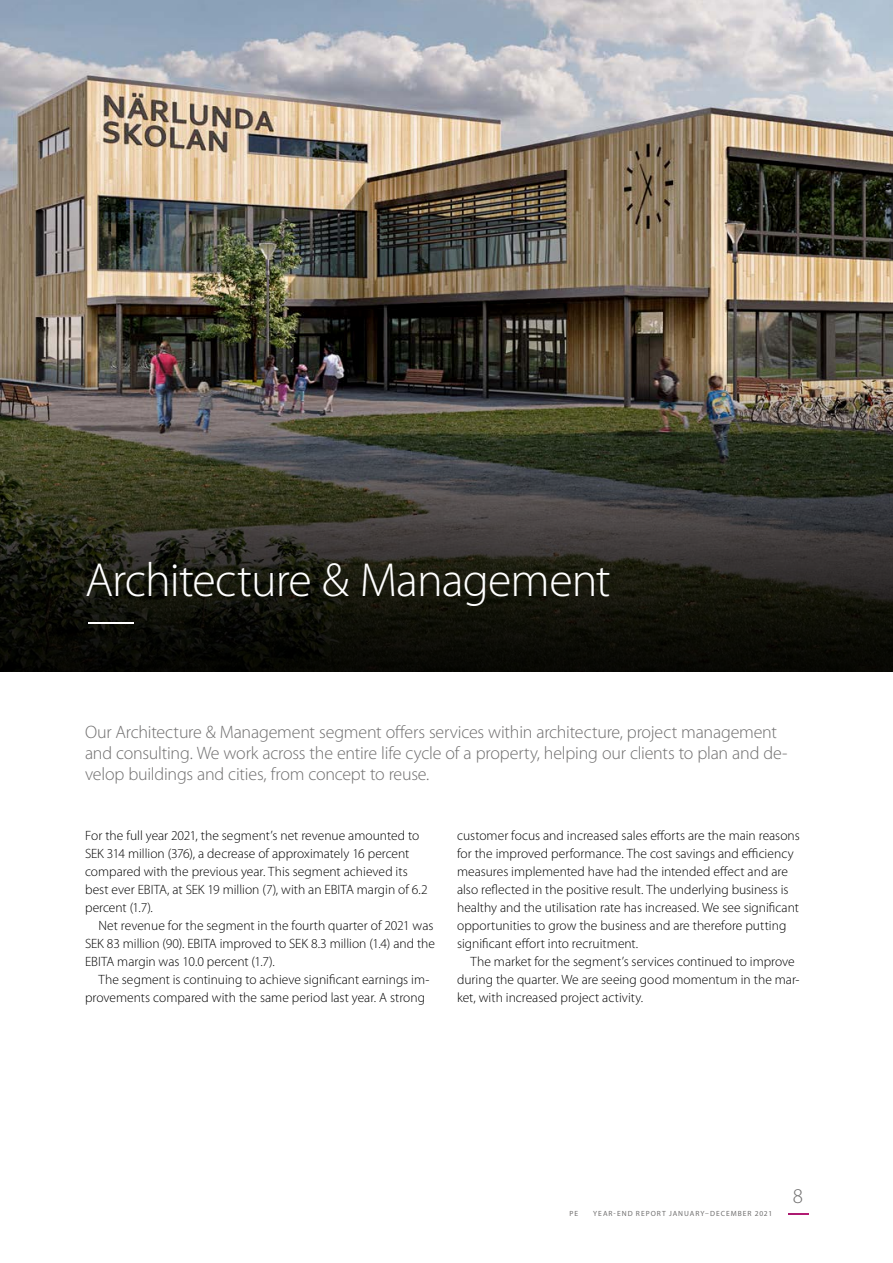
<style>
.page{position:relative;width:893px;height:1263px;background:#fff}
.page>*{position:absolute;margin:0;border:0;box-sizing:border-box;transform-origin:0 0}
.t1{font:300 48px/39px "Myriad Pro";letter-spacing:-.02em;color:#fff}
.t2{font:300 21px "Myriad Pro";color:#706f6f}
.t3{font:300 21px "Myriad Pro";color:#fff;scale:2.17 1}
.t4{font:300 18px/21px "Myriad Pro";letter-spacing:-.015em;color:#706f6f}
.t5{font:300 13.5px/18px "Myriad Pro";color:#000}
.t6{font:7.5px "Myriad Pro";letter-spacing:.135em;color:#706f6f}
</style>
<div class="page">
<img style="left:0;top:0;width:893px;height:128px">
<img style="left:0;top:128px;width:893px;height:544px">
<h1 class="t1" style="left:85px;top:561px;width:527px">Architecture &amp; Management –</h1>
<p class="t4" style="left:85px;top:721px;width:704px">Our Architecture &amp; Management segment offers services within architecture, project management and consulting. We work across the entire life cycle of a property, helping our clients to plan and de&shy;velop buildings and cities, from concept to reuse.</p>
<p class="t5" style="left:85px;top:827px;width:344px">For the full year 2021, the segment’s net revenue amounted to SEK 314 million (376), a decrease of approximately 16 percent compared with the previous year. This segment achieved its best ever EBITA, at SEK 19 million (7), with an EBITA margin of 6.2 percent (1.7).</p>
<p class="t5" style="left:85px;top:917px;width:352px;text-align:justify;text-indent:14px">Net revenue for the segment in the fourth quarter of 2021 was SEK 83 million (90). EBITA improved to SEK 8.3 million (1.4) and the EBITA margin was 10.0 percent (1.7).</p>
<p class="t5" style="left:85px;top:970px;width:346px;text-indent:14px">The segment is continuing to achieve significant earnings im&shy;provements compared with the same period last year. A strong</p>
<p class="t5" style="left:457px;top:826px;width:344px">customer focus and increased sales efforts are the main reasons for the improved performance. The cost savings and efficiency measures implemented have had the intended effect and are also reflected in the positive result. The underlying business is healthy and the utilisation rate has increased. We see significant opportunities to grow the business and are therefore putting significant effort into recruitment.</p>
<p class="t5" style="left:457px;top:952px;width:344px;text-indent:14px">The market for the segment’s services continued to improve during the quarter. We are seeing good momentum in the mar&shy;ket, with increased project activity.</p>
<h2 class="t2" style="left:793px;top:1185px;width:12px">8</h2>
<p class="t6" style="left:569px;top:1209px;width:10px">PE</p>
<p class="t6" style="left:593px;top:1209px;width:181px">YEAR-END REPORT JANUARY–DECEMBER 2021</p>
<h2 class="t3" style="left:787px;top:1201px;width:12px">–</h2>
</div>
